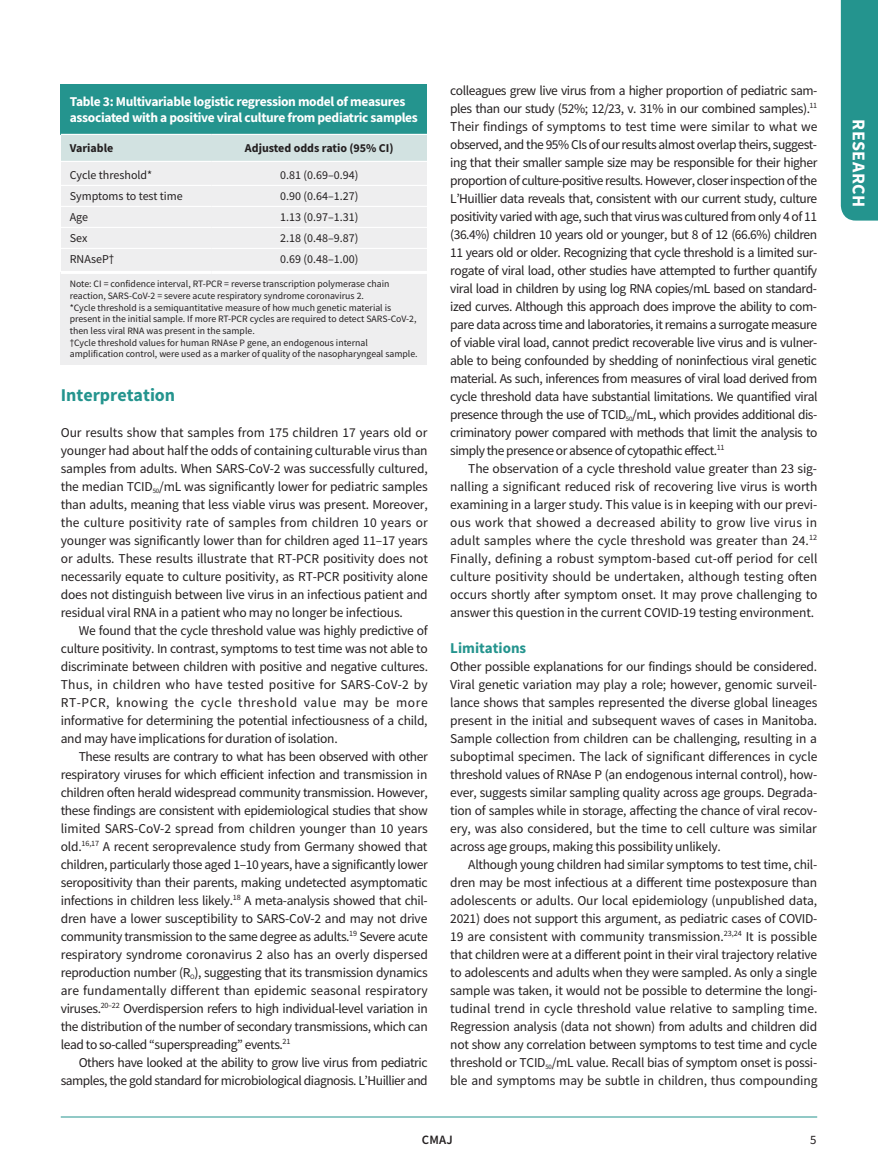
<style>
.page{position:relative;width:878px;height:1175px;background:#fff}
.page>*{position:absolute;margin:0;border:0;box-sizing:border-box;transform-origin:0 0}
.t1{font:700 18px "Source Sans Pro";color:#24948e}
.t2{font:700 18px "Source Sans Pro";letter-spacing:.025em;color:#fff}
.t3{font:700 15px "Source Sans Pro";color:#24948e}
.t4{font:13.5px/18px "Source Sans Pro";letter-spacing:-.02em;color:#231f20;text-align:justify}
.t5{font:700 13.5px/16.2px "Source Sans Pro";letter-spacing:-.025em;color:#fff}
.t6{font:600 12.75px "Source Sans Pro";color:#231f20}
.t7{font:12.75px "Source Sans Pro";color:#231f20}
.t8{font:12px "Source Sans Pro";color:#231f20}
.t9{font:700 12px "Source Sans Pro";color:#231f20}
.t10{font:9.75px/11.7px "Source Sans Pro";color:#231f20}
</style>
<div class="page">
<hr style="left:61px;top:1116px;width:756px;height:1px;background:#24948e">
<div style="left:840px;top:0;width:38px;height:220px;background:#24948e"></div>
<div style="left:61px;top:272px;width:366px;height:93px;background:#eeeeef"></div>
<div style="left:61px;top:84px;width:366px;height:50px;background:#24948e"></div>
<div style="left:61px;top:134px;width:151px;height:27px;background:#d2e2e1"></div>
<div style="left:212px;top:134px;width:215px;height:27px;background:#d2e2e1"></div>
<div style="left:61px;top:161px;width:151px;height:24px;background:#eeeeef"></div>
<div style="left:212px;top:161px;width:215px;height:24px;background:#eeeeef"></div>
<div style="left:61px;top:185px;width:151px;height:21px;background:#eeeeef"></div>
<div style="left:212px;top:185px;width:215px;height:21px;background:#eeeeef"></div>
<div style="left:61px;top:206px;width:151px;height:21px;background:#eeeeef"></div>
<div style="left:212px;top:206px;width:215px;height:21px;background:#eeeeef"></div>
<div style="left:61px;top:227px;width:151px;height:21px;background:#eeeeef"></div>
<div style="left:212px;top:227px;width:215px;height:21px;background:#eeeeef"></div>
<div style="left:61px;top:248px;width:151px;height:24px;background:#eeeeef"></div>
<div style="left:212px;top:248px;width:215px;height:24px;background:#eeeeef"></div>
<hr style="left:61px;top:206px;width:151px;height:1px;background:#fff">
<hr style="left:212px;top:206px;width:215px;height:1px;background:#fff">
<hr style="left:61px;top:227px;width:151px;height:1px;background:#fff">
<hr style="left:212px;top:227px;width:215px;height:1px;background:#fff">
<hr style="left:61px;top:271px;width:151px;height:3px;background:#fff">
<hr style="left:212px;top:271px;width:215px;height:3px;background:#fff">
<hr style="left:61px;top:134px;width:151px;height:1px;background:#fff">
<hr style="left:212px;top:134px;width:215px;height:1px;background:#fff">
<hr style="left:61px;top:161px;width:151px;height:1px;background:#fff">
<hr style="left:212px;top:161px;width:215px;height:1px;background:#fff">
<hr style="left:61px;top:185px;width:151px;height:1px;background:#fff">
<hr style="left:212px;top:185px;width:215px;height:1px;background:#fff">
<hr style="left:61px;top:248px;width:151px;height:1px;background:#fff">
<hr style="left:212px;top:248px;width:215px;height:1px;background:#fff">
<p class="t5" style="left:70px;top:93px;width:349px">Table 3: Multivariable logistic regression model of measures associated with a positive viral culture from pediatric samples</p>
<p class="t9" style="left:70px;top:140px;width:45px">Variable</p>
<p class="t9" style="left:245px;top:140px;width:150px">Adjusted odds ratio (95% CI)</p>
<p class="t8" style="left:70px;top:168px;width:84px">Cycle threshold*</p>
<p class="t8" style="left:280px;top:168px;width:80px">0.81 (0.69–0.94)</p>
<p class="t8" style="left:70px;top:189px;width:114px">Symptoms to test time</p>
<p class="t8" style="left:280px;top:189px;width:80px">0.90 (0.64–1.27)</p>
<p class="t8" style="left:70px;top:210px;width:20px">Age</p>
<p class="t8" style="left:280px;top:210px;width:80px">1.13 (0.97–1.31)</p>
<p class="t8" style="left:70px;top:231px;width:19px">Sex</p>
<p class="t8" style="left:280px;top:231px;width:80px">2.18 (0.48–9.87)</p>
<p class="t8" style="left:70px;top:252px;width:46px">RNAseP†</p>
<p class="t8" style="left:280px;top:252px;width:80px">0.69 (0.48–1.00)</p>
<p class="t10" style="left:70px;top:278px;width:349px">Note: CI = confidence interval, RT-PCR = reverse transcription polymerase chain reaction, SARS-CoV-2 = severe acute respiratory syndrome coronavirus 2.<br>*Cycle threshold is a semiquantitative measure of how much genetic material is present in the initial sample. If more RT-PCR cycles are required to detect SARS-CoV-2, then less viral RNA was present in the sample.<br>†Cycle threshold values for human RNAse P gene, an endogenous internal amplification control, were used as a marker of quality of the nasopharyngeal sample.</p>
<h1 class="t1" style="left:61px;top:382px;width:116px">Interpretation</h1>
<p class="t4" style="left:61px;top:423px;width:369px">Our results show that samples from 175 children 17 years old or younger had about half the odds of containing culturable virus than samples from adults. When SARS-CoV-2 was successfully cultured, the median TCID<sub>50</sub>/mL was significantly lower for pediatric samples than adults, meaning that less viable virus was present. Moreover, the culture positivity rate of samples from children 10 years or younger was significantly lower than for children aged 11–17 years or adults. These results illustrate that RT-PCR positivity does not necessarily equate to culture positivity, as RT-PCR positivity alone does not distinguish between live virus in an infectious patient and residual viral RNA in a patient who may no longer be infectious.</p>
<p class="t4" style="left:61px;top:621px;width:369px;text-indent:18px">We found that the cycle threshold value was highly predictive of culture positivity. In contrast, symptoms to test time was not able to discriminate between children with positive and negative cultures.<br>Thus, in children who have tested positive for SARS-CoV-2 by RT-PCR, knowing the cycle threshold value may be more informative for determining the potential infectiousness of a child, and may have implications for duration of isolation.</p>
<p class="t4" style="left:61px;top:747px;width:368px;text-indent:18px">These results are contrary to what has been observed with other respiratory viruses for which eficient infection and transmission in children ofen herald widespread community transmission. However, these findings are consistent with epidemiological studies that show limited SARS-CoV-2 spread from children younger than 10 years old.<sup>16,17</sup> A recent seroprevalence study from Germany showed that children, particularly those aged 1–10 years, have a significantly lower seropositivity than their parents, making undetected asymptomatic infections in children less likely.<sup>18</sup> A meta-analysis showed that chil&shy;dren have a lower susceptibility to SARS-CoV-2 and may not drive community transmission to the same degree as adults.<sup>19</sup> Severe acute respiratory syndrome coronavirus 2 also has an overly dispersed reproduction number (R<sub>O</sub>), suggesting that its transmission dynamics are fundamentally different than epidemic seasonal respiratory viruses.<sup>20–22</sup> Overdispersion refers to high individual-level variation in the distribution of the number of secondary transmissions, which can lead to so-called “superspreading” events.<sup>21</sup></p>
<p class="t4" style="left:61px;top:1053px;width:368px;text-align:right">Others have looked at the ability to grow live virus from pediatric samples, the gold standard for microbiological diagnosis. L’Huillier and</p>
<p class="t4" style="left:450px;top:81px;width:369px">colleagues grew live virus from a higher proportion of pediatric sam&shy;ples than our study (52%; 12/23, v. 31% in our combined samples).<sup>11<br></sup>Their findings of symptoms to test time were similar to what we observed, and the 95% CIs of our results almost overlap theirs, suggest&shy;ing that their smaller sample size may be responsible for their higher proportion of culture-positive results. However, closer inspection of the L’Huillier data reveals that, consistent with our current study, culture positivity varied with age, such that virus was cultured from only 4 of 11 (36.4%) children 10 years old or younger, but 8 of 12 (66.6%) children 11 years old or older. Recognizing that cycle threshold is a limited sur&shy;rogate of viral load, other studies have attempted to further quantify viral load in children by using log RNA copies/mL based on standard&shy;ized curves. Although this approach does improve the ability to com&shy;pare data across time and laboratories, it remains a surrogate measure of viable viral load, cannot predict recoverable live virus and is vulner&shy;able to being confounded by shedding of noninfectious viral genetic material. As such, inferences from measures of viral load derived from cycle threshold data have substantial limitations. We quantified viral presence through the use of TCID<sub>50</sub>/mL, which provides additional dis&shy;criminatory power compared with methods that limit the analysis to simply the presence or absence of cytopathic efect.<sup>11</sup></p>
<p class="t4" style="left:450px;top:459px;width:369px;text-indent:18px">The observation of a cycle threshold value greater than 23 sig&shy;nalling a significant reduced risk of recovering live virus is worth examining in a larger study. This value is in keeping with our previ&shy;ous work that showed a decreased ability to grow live virus in adult samples where the cycle threshold was greater than 24.<sup>12<br></sup>Finally, defining a robust symptom-based cut-of period for cell culture positivity should be undertaken, although testing ofen occurs shortly afer symptom onset. It may prove challenging to answer this question in the current COVID-19 testing environment.</p>
<p class="t3" style="left:450px;top:637px;width:77px">Limitations</p>
<p class="t4" style="left:450px;top:657px;width:369px">Other possible explanations for our findings should be considered.<br>Viral genetic variation may play a role; however, genomic surveil&shy;lance shows that samples represented the diverse global lineages present in the initial and subsequent waves of cases in Manitoba.<br>Sample collection from children can be challenging, resulting in a suboptimal specimen. The lack of significant diferences in cycle threshold values of RNAse P (an endogenous internal control), how&shy;ever, suggests similar sampling quality across age groups. Degrada&shy;tion of samples while in storage, afecting the chance of viral recov&shy;ery, was also considered, but the time to cell culture was similar across age groups, making this possibility unlikely.</p>
<p class="t4" style="left:450px;top:855px;width:369px;text-indent:18px">Although young children had similar symptoms to test time, chil&shy;dren may be most infectious at a diferent time postexposure than adolescents or adults. Our local epidemiology (unpublished data, 2021) does not support this argument, as pediatric cases of COVID-19 are consistent with community transmission.<sup>23,24</sup> It is possible that children were at a diferent point in their viral trajectory relative to adolescents and adults when they were sampled. As only a single sample was taken, it would not be possible to determine the longi&shy;tudinal trend in cycle threshold value relative to sampling time.<br>Regression analysis (data not shown) from adults and children did not show any correlation between symptoms to test time and cycle threshold or TCID<sub>50</sub>/mL value. Recall bias of symptom onset is possi&shy;ble and symptoms may be subtle in children, thus compounding</p>
<p class="t6" style="left:421px;top:1131px;width:33px">CMAJ</p>
<p class="t7" style="left:810px;top:1132px;width:8px">5</p>
<h1 class="t2" style="left:871px;top:119px;width:89px;rotate:90deg">RESEARCH</h1>
</div>
